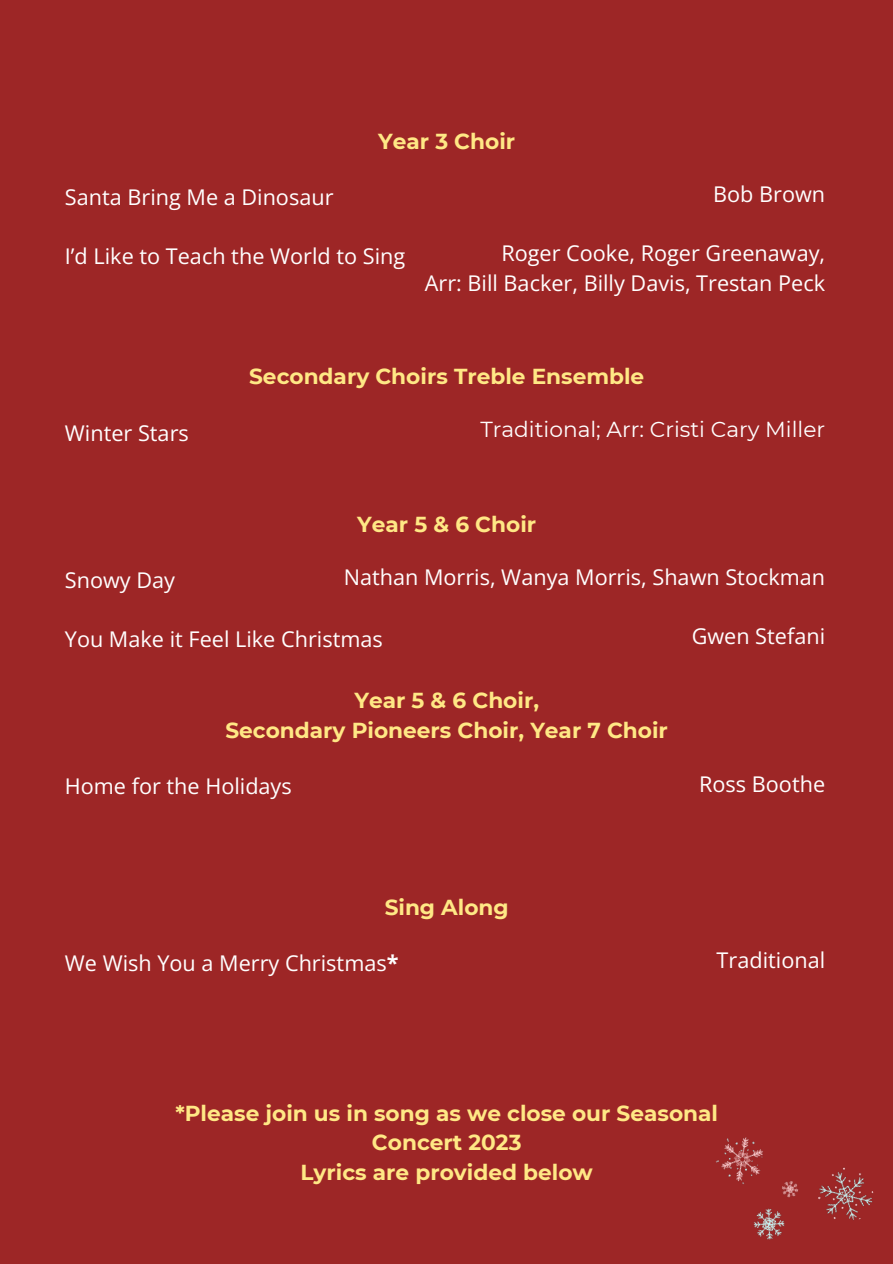
<style>
.page{position:relative;width:893px;height:1264px;background:#fff}
.page>*{position:absolute;margin:0;border:0;box-sizing:border-box;transform-origin:0 0}
.t1{font:21.6px "Open Sans";color:#fff}
.t2{font:700 21.6px/29.4px "Montserrat";color:#ffe885;text-align:center}
.t3{font:21.6px "Montserrat";color:#fff}
.s1{font-weight:700}
</style>
<div class="page">
<div style="left:0;top:0;width:892px;height:1263px;background:#9d2626"></div>
<img style="left:716px;top:1137px;width:158px;height:103px">
<p class="t2" style="left:378px;top:126px;width:138px">Year 3 Choir</p>
<p class="t1" style="left:65px;top:182px;width:270px">Santa Bring Me a Dinosaur</p>
<p class="t1" style="left:65px;top:241px;width:342px">I’d Like to Teach the World to Sing</p>
<p class="t1" style="left:713px;top:179px;width:113px">Bob Brown</p>
<p class="t1" style="left:501px;top:238px;width:325px">Roger Cooke, Roger Greenaway,</p>
<p class="t1" style="left:425px;top:268px;width:402px">Arr: Bill Backer, Billy Davis, Trestan Peck</p>
<p class="t1" style="left:65px;top:417px;width:125px">Winter Stars</p>
<p class="t2" style="left:249px;top:362px;width:396px">Secondary Choirs Treble Ensemble</p>
<p class="t3" style="left:480px;top:416px;width:346px">Traditional; Arr: Cristi Cary Miller</p>
<p class="t2" style="left:357px;top:509px;width:180px">Year 5 &amp; 6 Choir</p>
<p class="t1" style="left:344px;top:562px;width:483px">Nathan Morris, Wanya Morris, Shawn Stockman</p>
<p class="t1" style="left:691px;top:621px;width:135px">Gwen Stefani</p>
<p class="t1" style="left:65px;top:565px;width:112px">Snowy Day</p>
<p class="t1" style="left:65px;top:624px;width:319px">You Make it Feel Like Christmas</p>
<p class="t2" style="left:354px;top:686px;width:186px">Year 5 &amp; 6 Choir,</p>
<p class="t2" style="left:225px;top:715px;width:444px">Secondary Pioneers Choir, Year 7 Choir</p>
<p class="t1" style="left:65px;top:771px;width:228px">Home for the Holidays</p>
<p class="t1" style="left:699px;top:768px;width:127px">Ross Boothe</p>
<p class="t2" style="left:384px;top:892px;width:126px">Sing Along</p>
<p class="t1" style="left:65px;top:947px;width:335px">We Wish You a Merry Christmas<span class="s1">*</span></p>
<p class="t1" style="left:716px;top:945px;width:110px">Traditional</p>
<p class="t2" style="left:175px;top:1098px;width:544px">*Please join us in song as we close our Seasonal<br>Concert 2023</p>
<p class="t2" style="left:300px;top:1157px;width:294px">Lyrics are provided below</p>
</div>
